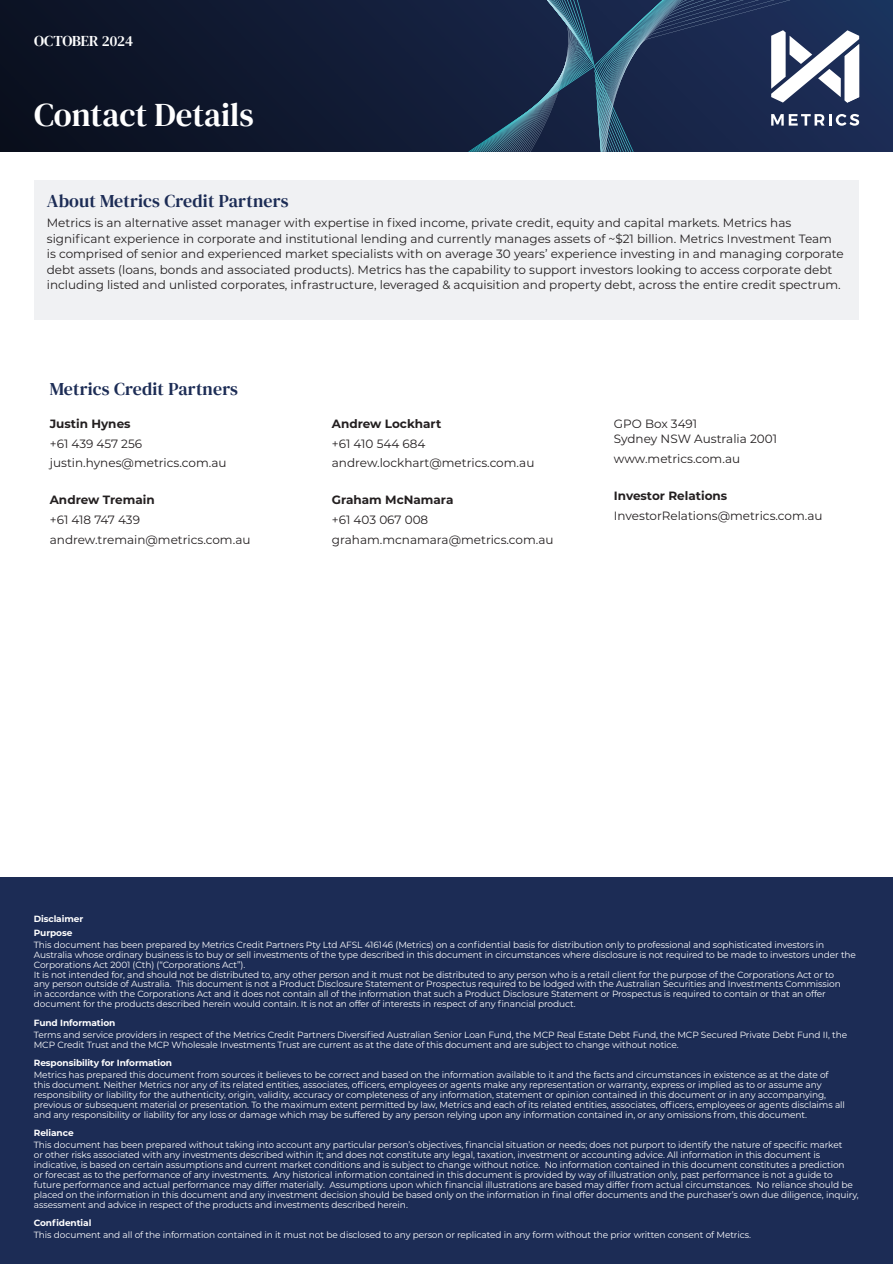
<style>
.page{position:relative;width:893px;height:1264px;background:#fff}
.page>*{position:absolute;margin:0;border:0;box-sizing:border-box;transform-origin:0 0}
.t1{font:33px "DM Serif Text";color:#fff}
.Report_-_Heading{font:18px "DM Serif Text";letter-spacing:.01em;color:#1c2c55}
.t2{font:15px "DM Serif Text";color:#fff}
.Report_-_Body_Text{font:12px/15.6px "Montserrat";color:#231f20}
.Report_-_Body_Text-2{font:700 12px "Montserrat";color:#231f20}
.Report_-_Disclaimer{font:9px/9.9px "Montserrat";letter-spacing:-.01em;color:#fff}
.Report_-_Disclaimer-2{font:700 9px "Montserrat";letter-spacing:-.01em;color:#fff}
</style>
<div class="page">
<div style="left:0;top:0;width:181px;height:152px;background:#0c1325"></div>
<svg style="left:181px;top:0;width:287px;height:152px;background:#111a34"></svg>
<svg style="left:468px;top:0;width:424px;height:152px;background:#2c3e5e"></svg>
<div style="left:34px;top:180px;width:824px;height:139px;background:#f0f1f3"></div>
<div style="left:0;top:876px;width:892px;height:387px;background:#1c2c55"></div>
<p class="t2" style="left:34px;top:32px;width:101px">OCTOBER 2024</p>
<p class="t1" style="left:34px;top:95px;width:221px">Contact Details</p>
<p class="Report_-_Heading" style="left:47px;top:190px;width:243px">About Metrics Credit Partners</p>
<p class="Report_-_Body_Text" style="left:47px;top:214px;width:798px">Metrics is an alternative asset manager with expertise in fixed income, private credit, equity and capital markets. Metrics has significant experience in corporate and institutional lending and currently manages assets of ~$21 billion. Metrics Investment Team is comprised of senior and experienced market specialists with on average 30 years’ experience investing in and managing corporate debt assets (loans, bonds and associated products). Metrics has the capability to support investors looking to access corporate debt including listed and unlisted corporates, infrastructure, leveraged &amp; acquisition and property debt, across the entire credit spectrum.</p>
<p class="Report_-_Heading" style="left:50px;top:378px;width:190px">Metrics Credit Partners</p>
<p class="Report_-_Body_Text-2" style="left:50px;top:414px;width:82px">Justin Hynes</p>
<p class="Report_-_Body_Text" style="left:50px;top:435px;width:94px">+61 439 457 256</p>
<p class="Report_-_Body_Text" style="left:50px;top:455px;width:178px">justin.hynes@metrics.com.au</p>
<p class="Report_-_Body_Text-2" style="left:50px;top:491px;width:106px">Andrew Tremain</p>
<p class="Report_-_Body_Text" style="left:50px;top:511px;width:92px">+61 418 747 439</p>
<p class="Report_-_Body_Text" style="left:50px;top:531px;width:202px">andrew.tremain@metrics.com.au</p>
<p class="Report_-_Body_Text-2" style="left:332px;top:414px;width:111px">Andrew Lockhart</p>
<p class="Report_-_Body_Text" style="left:332px;top:435px;width:95px">+61 410 544 684</p>
<p class="Report_-_Body_Text" style="left:332px;top:455px;width:204px">andrew.lockhart@metrics.com.au</p>
<p class="Report_-_Body_Text-2" style="left:332px;top:491px;width:123px">Graham McNamara</p>
<p class="Report_-_Body_Text" style="left:332px;top:511px;width:98px">+61 403 067 008</p>
<p class="Report_-_Body_Text" style="left:332px;top:531px;width:223px">graham.mcnamara@metrics.com.au</p>
<p class="Report_-_Body_Text" style="left:614px;top:415px;width:164px">GPO Box 3491<br>Sydney NSW Australia 2001</p>
<p class="Report_-_Body_Text" style="left:614px;top:450px;width:128px">www.metrics.com.au</p>
<p class="Report_-_Body_Text-2" style="left:614px;top:487px;width:115px">Investor Relations</p>
<p class="Report_-_Body_Text" style="left:614px;top:507px;width:210px">InvestorRelations@metrics.com.au</p>
<p class="Report_-_Disclaimer-2" style="left:34px;top:911px;width:51px">Disclaimer</p>
<p class="Report_-_Disclaimer-2" style="left:34px;top:925px;width:40px">Purpose</p>
<p class="Report_-_Disclaimer" style="left:34px;top:939px;width:823px">This document has been prepared by Metrics Credit Partners Pty Ltd AFSL 416146 (Metrics) on a confidential basis for distribution only to professional and sophisticated investors in Australia whose ordinary business is to buy or sell investments of the type described in this document in circumstances where disclosure is not required to be made to investors under the Corporations Act 2001 (Cth) (“Corporations Act”).<br>It is not intended for, and should not be distributed to, any other person and it must not be distributed to any person who is a retail client for the purpose of the Corporations Act or to<br>any person outside of Australia. This document is not a Product Disclosure Statement or Prospectus required to be lodged with the Australian Securities and Investments Commission<br>in accordance with the Corporations Act and it does not contain all of the information that such a Product Disclosure Statement or Prospectus is required to contain or that an offer document for the products described herein would contain. It is not an offer of interests in respect of any financial product.</p>
<p class="Report_-_Disclaimer-2" style="left:34px;top:1015px;width:83px">Fund Information</p>
<p class="Report_-_Disclaimer" style="left:34px;top:1028px;width:814px">Terms and service providers in respect of the Metrics Credit Partners Diversified Australian Senior Loan Fund, the MCP Real Estate Debt Fund, the MCP Secured Private Debt Fund II, the<br>MCP Credit Trust and the MCP Wholesale Investments Trust are current as at the date of this document and are subject to change without notice.</p>
<p class="Report_-_Disclaimer-2" style="left:34px;top:1056px;width:140px">Responsibility for Information</p>
<p class="Report_-_Disclaimer" style="left:34px;top:1069px;width:812px">Metrics has prepared this document from sources it believes to be correct and based on the information available to it and the facts and circumstances in existence as at the date of this document. Neither Metrics nor any of its related entities, associates, officers, employees or agents make any representation or warranty, express or implied as to or assume any responsibility or liability for the authenticity, origin, validity, accuracy or completeness of any information, statement or opinion contained in this document or in any accompanying, previous or subsequent material or presentation. To the maximum extent permitted by law, Metrics and each of its related entities, associates, officers, employees or agents disclaims all and any responsibility or liability for any loss or damage which may be suffered by any person relying upon any information contained in, or any omissions from, this document.</p>
<p class="Report_-_Disclaimer-2" style="left:34px;top:1126px;width:41px">Reliance</p>
<p class="Report_-_Disclaimer" style="left:34px;top:1139px;width:826px">This document has been prepared without taking into account any particular person’s objectives, financial situation or needs; does not purport to identify the nature of specific market<br>or other risks associated with any investments described within it; and does not constitute any legal, taxation, investment or accounting advice. All information in this document is indicative, is based on certain assumptions and current market conditions and is subject to change without notice. No information contained in this document constitutes a prediction<br>or forecast as to the performance of any investments. Any historical information contained in this document is provided by way of illustration only, past performance is not a guide to future performance and actual performance may differ materially. Assumptions upon which financial illustrations are based may differ from actual circumstances. No reliance should be placed on the information in this document and any investment decision should be based only on the information in final offer documents and the purchaser’s own due diligence, inquiry, assessment and advice in respect of the products and investments described herein.</p>
<p class="Report_-_Disclaimer-2" style="left:34px;top:1215px;width:59px">Confidential</p>
<p class="Report_-_Disclaimer" style="left:34px;top:1229px;width:718px">This document and all of the information contained in it must not be disclosed to any person or replicated in any form without the prior written consent of Metrics.</p>
</div>
